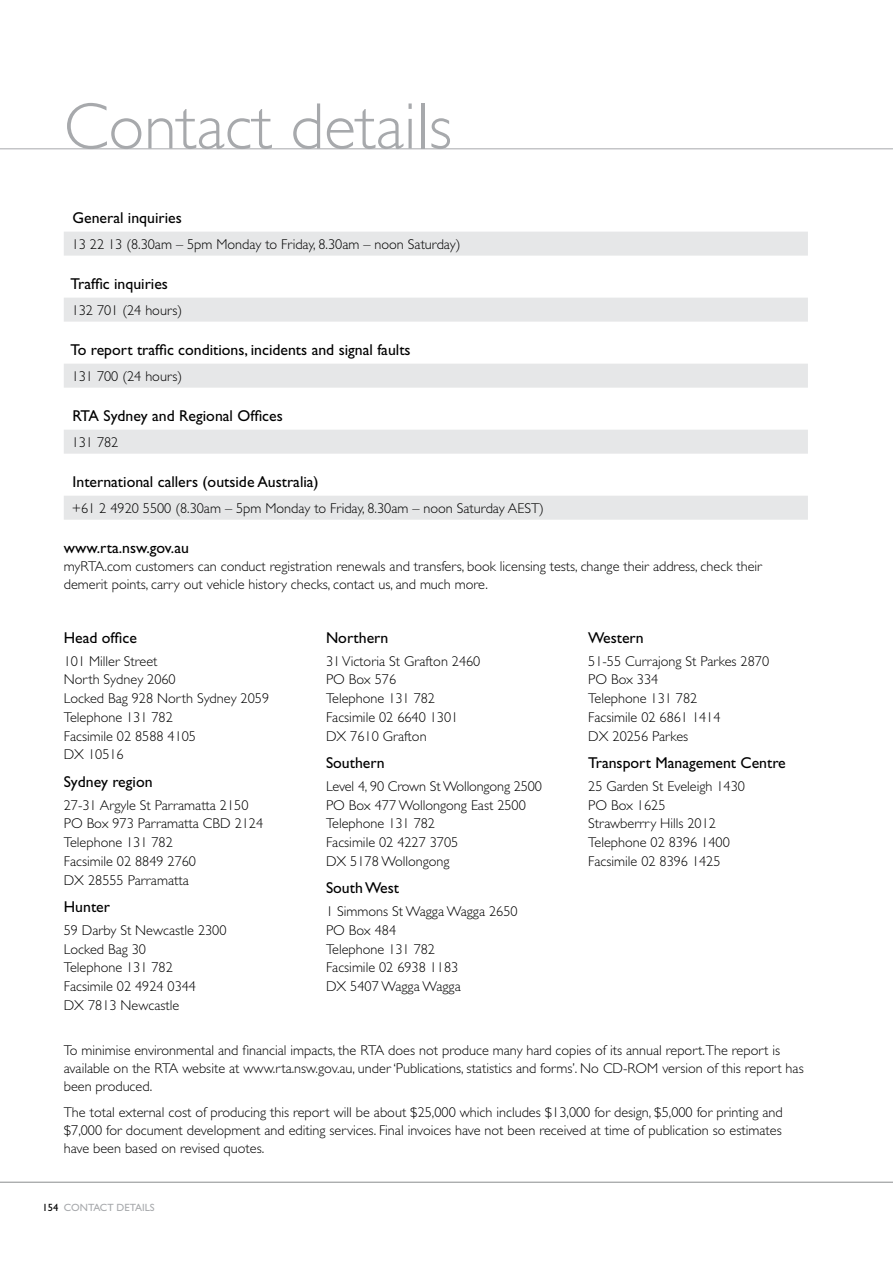
<style>
.page{position:relative;width:893px;height:1263px;background:#fff}
.page>*{position:absolute;margin:0;border:0;box-sizing:border-box;transform-origin:0 0}
.t1{font:300 66px "Gill Sans Std";color:#a7a9ac}
.t2{font:15.75px "Gill Sans Std";color:#000}
.t3{font:300 14.25px/18.8px "Gill Sans Std";color:#000}
.t4{font:10.5px "Gill Sans Std";color:#a7a9ac}
.s1{color:#000}
</style>
<div class="page">
<hr style="left:0;top:1182px;width:893px;height:1px;background:#8a8c8e">
<hr style="left:0;top:148px;width:893px;height:1px;background:#a7a9ac">
<div style="left:64px;top:232px;width:744px;height:24px;background:#e6e7e8"></div>
<div style="left:64px;top:298px;width:744px;height:24px;background:#e6e7e8"></div>
<div style="left:64px;top:364px;width:744px;height:24px;background:#e6e7e8"></div>
<div style="left:64px;top:430px;width:744px;height:24px;background:#e6e7e8"></div>
<div style="left:64px;top:496px;width:744px;height:24px;background:#e6e7e8"></div>
<h1 class="t1" style="left:64px;top:89px;width:390px">Contact details</h1>
<p class="t2" style="left:73px;top:209px;width:111px">General inquiries</p>
<p class="t3" style="left:72px;top:235px;width:390px">13 22 13 (8.30am – 5pm Monday to Friday, 8.30am – noon Saturday)</p>
<p class="t2" style="left:71px;top:275px;width:99px">Traffic inquiries</p>
<p class="t3" style="left:72px;top:301px;width:112px">132 701 (24 hours)</p>
<p class="t2" style="left:71px;top:341px;width:342px">To report traffic conditions, incidents and signal faults</p>
<p class="t3" style="left:72px;top:367px;width:112px">131 700 (24 hours)</p>
<p class="t2" style="left:73px;top:407px;width:10px">RTA</p>
<p class="t2" style="left:103px;top:407px;width:181px">Sydney and Regional Offices</p>
<p class="t3" style="left:72px;top:433px;width:48px">131 782</p>
<p class="t2" style="left:73px;top:473px;width:248px">International callers (outside Australia)</p>
<p class="t3" style="left:72px;top:499px;width:474px">+61 2 4920 5500 (8.30am – 5pm Monday to Friday, 8.30am – noon Saturday AEST)</p>
<p class="t2" style="left:64px;top:539px;width:127px">www.rta.nsw.gov.au</p>
<p class="t3" style="left:64px;top:558px;width:700px;line-height:18px">myRTA.com customers can conduct registration renewals and transfers, book licensing tests, change their address, check their demerit points, carry out vehicle history checks, contact us, and much more.</p>
<p class="t2" style="left:64px;top:628px;width:75px">Head office</p>
<p class="t3" style="left:64px;top:652px;width:207px">101 Miller Street<br>N orth Sydney 2060<br>Locked Bag 928 N orth Sydney 2059<br>Telephone 131 782<br>Facsimile 02 8588 4105<br>DX 10516</p>
<p class="t2" style="left:64px;top:772px;width:90px">Sydney region</p>
<p class="t3" style="left:64px;top:796px;width:201px">27-31 Argyle St Parramatta 2150<br>PO Box 973 Parramatta CBD 2124<br>Telephone 131 782<br>Facsimile 02 8849 2760<br>DX 28555 Parramatta</p>
<p class="t2" style="left:64px;top:897px;width:48px">Hunter</p>
<p class="t3" style="left:64px;top:921px;width:164px">59 Darby St N ewcastle 2300<br>Locked Bag 30<br>Telephone 131 782<br>Facsimile 02 4924 0344<br>DX 7813 N ewcastle</p>
<p class="t2" style="left:326px;top:628px;width:64px">Northern</p>
<p class="t3" style="left:326px;top:652px;width:156px">31 Victoria St Grafton 2460<br>PO Box 576<br>Telephone 131 782<br>Facsimile 02 6640 1301<br>DX 7610 Grafton</p>
<p class="t2" style="left:326px;top:753px;width:60px">Southern</p>
<p class="t3" style="left:326px;top:777px;width:217px">Level 4, 90 Crown St Wollongong 2500<br>PO Box 477 Wollongong East 2500<br>Telephone 131 782<br>Facsimile 02 4227 3705<br>DX 5178 Wollongong</p>
<p class="t2" style="left:326px;top:879px;width:75px">South West</p>
<p class="t3" style="left:326px;top:902px;width:193px">1 Simmons St Wagga Wagga 2650<br>PO Box 484<br>Telephone 131 782<br>Facsimile 02 6938 1183<br>DX 5407 Wagga Wagga</p>
<p class="t2" style="left:588px;top:628px;width:57px">Western</p>
<p class="t3" style="left:588px;top:652px;width:182px">51-55 Currajong St Parkes 2870<br>PO Box 334<br>Telephone 131 782<br>Facsimile 02 6861 1414<br>DX 20256 Parkes</p>
<p class="t2" style="left:588px;top:753px;width:199px">Transport Management Centre</p>
<p class="t3" style="left:588px;top:777px;width:158px">25 Garden St Eveleigh 1430<br>PO Box 1625<br>Strawberrry Hills 2012<br>Telephone 02 8396 1400<br>Facsimile 02 8396 1425</p>
<p class="t3" style="left:64px;top:1041px;width:741px;line-height:18px">To minimise environmental and financial impacts, the RTA does not produce many hard copies of its annual report.The report is available on the RTA website at www.rta.nsw.gov.au, under ‘Publications, statistics and forms’. N o CD-ROM version of this report has been produced.</p>
<p class="t3" style="left:64px;top:1103px;width:720px;line-height:18px;text-align:justify">The total external cost of producing this report will be about $25,000 which includes $13,000 for design, $5,000 for printing and $7,000 for document development and editing services. Final invoices have not been received at time of publication so estimates have been based on revised quotes.</p>
<p class="t4" style="left:43px;top:1201px;width:45px"><span class="s1">154</span> CONTACT</p>
<p class="t4" style="left:117px;top:1201px;width:7px">DETAILS</p>
</div>
